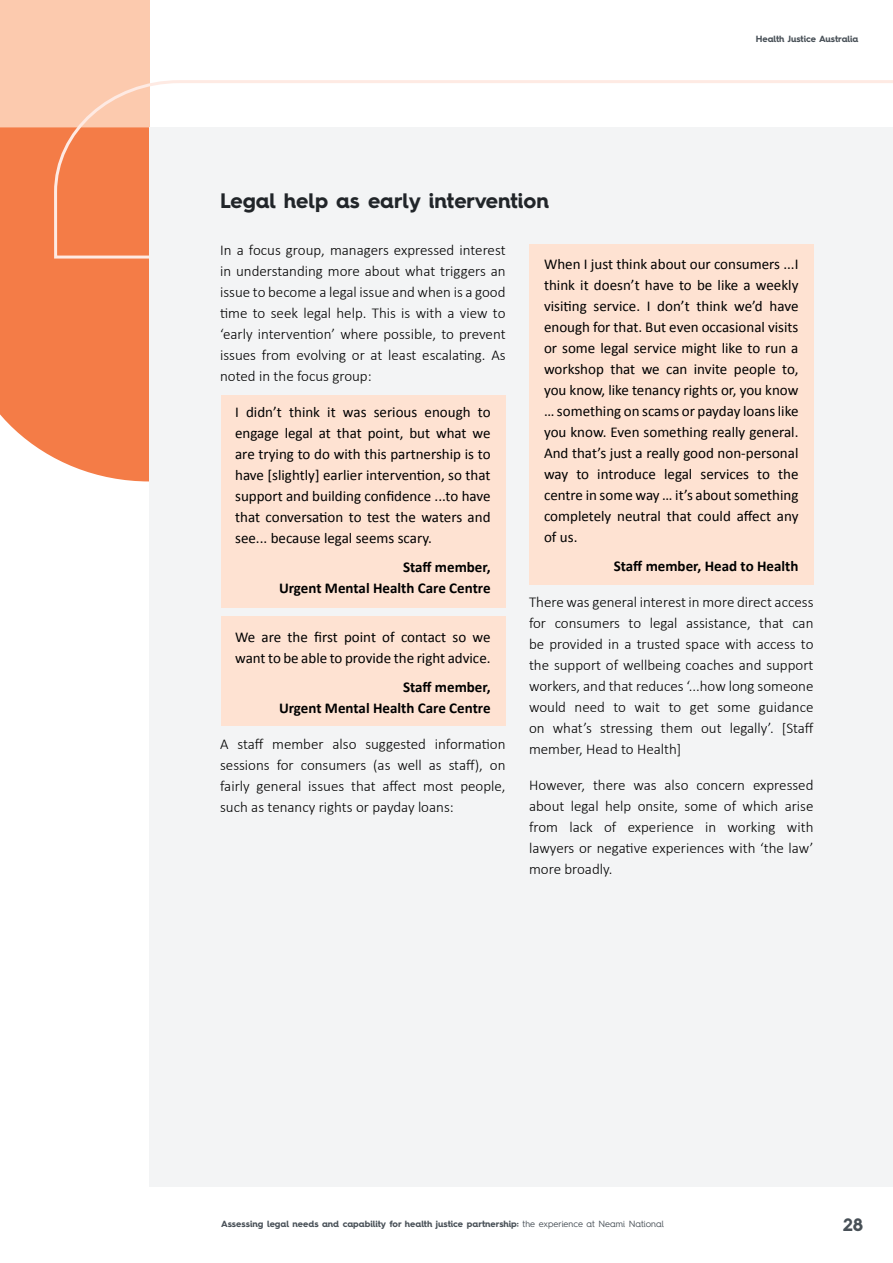
<style>
.page{position:relative;width:893px;height:1263px;background:#fff}
.page>*{position:absolute;margin:0;border:0;box-sizing:border-box;transform-origin:0 0}
.t1{font:700 21px "Hurme Geometric Sans 4";color:#212529}
.t2{font:700 18px "Hurme Geometric Sans 4";color:#485057}
.Body{font:300 15px/21px "Calibri";color:#000;text-align:justify}
.Body-2{font:15px/21px "Calibri";color:#000;text-align:justify}
.Body-3{font:700 15px/21px "Calibri";color:#000;text-align:right}
.t3{font:700 9px "Hurme Geometric Sans 4";color:#485057}
.s1{font-weight:400}
</style>
<div class="page">
<div style="left:0;top:0;width:149px;height:207px;background:#fccaae"></div>
<svg style="left:0;top:127px;width:149px;height:354px;fill:#f47c47"></svg>
<svg style="left:53px;top:79px;width:840px;height:181px"></svg>
<div style="left:149px;top:127px;width:744px;height:1059px;background:#f3f4f5"></div>
<div style="left:221px;top:395px;width:285px;height:213px;background:#fee2d2"></div>
<div style="left:221px;top:617px;width:285px;height:109px;background:#fee2d2"></div>
<div style="left:529px;top:244px;width:284px;height:340px;background:#fee2d2"></div>
<p class="t3" style="left:756px;top:33px;width:104px">Health Justice Australia</p>
<h3 class="t1" style="left:220px;top:186px;width:330px">Legal help as early intervention</h3>
<p class="Body" style="left:220px;top:240px;width:287px">In a focus group, managers expressed interest in understanding more about what triggers an issue to become a legal issue and when is a good time to seek legal help. This is with a view to ‘early intervention’ where possible, to prevent issues from evolving or at least escalating. As noted in the focus group:</p>
<p class="Body-2" style="left:235px;top:401px;width:257px">I didn’t think it was serious enough to engage legal at that point, but what we are trying to do with this partnership is to have [slightly] earlier intervention, so that support and building confidence ...to have that conversation to test the waters and see... because legal seems scary.</p>
<p class="Body-3" style="left:279px;top:556px;width:213px">Staff member,<br>Urgent Mental Health Care Centre</p>
<p class="Body-2" style="left:235px;top:626px;width:257px">We are the first point of contact so we want to be able to provide the right advice.</p>
<p class="Body-3" style="left:279px;top:676px;width:213px">Staff member,<br>Urgent Mental Health Care Centre</p>
<p class="Body" style="left:220px;top:733px;width:287px">A staff member also suggested information sessions for consumers (as well as staff), on fairly general issues that affect most people, such as tenancy rights or payday loans:</p>
<p class="Body-2" style="left:544px;top:253px;width:256px">When I just think about our consumers ...I think it doesn’t have to be like a weekly visiting service. I don’t think we’d have enough for that. But even occasional visits or some legal service might like to run a workshop that we can invite people to, you know, like tenancy rights or, you know … something on scams or payday loans like you know. Even something really general.<br>And that’s just a really good non-personal way to introduce legal services to the centre in some way … it’s about something completely neutral that could affect any of us.</p>
<p class="Body-3" style="left:614px;top:555px;width:186px">Staff member, Head to Health</p>
<p class="Body" style="left:529px;top:591px;width:286px">There was general interest in more direct access for consumers to legal assistance, that can be provided in a trusted space with access to the support of wellbeing coaches and support workers, and that reduces ‘...how long someone would need to wait to get some guidance on what’s stressing them out legally’. [Staff member, Head to Health]</p>
<p class="Body" style="left:529px;top:774px;width:286px">However, there was also concern expressed about legal help onsite, some of which arise from lack of experience in working with lawyers or negative experiences with ‘the law’ more broadly.</p>
<p class="t3" style="left:221px;top:1217px;width:444px">Assessing legal needs and capability for health justice partnership: <span class="s1">the experience at Neami National</span></p>
<p class="t2" style="left:843px;top:1212px;width:21px">28</p>
</div>
